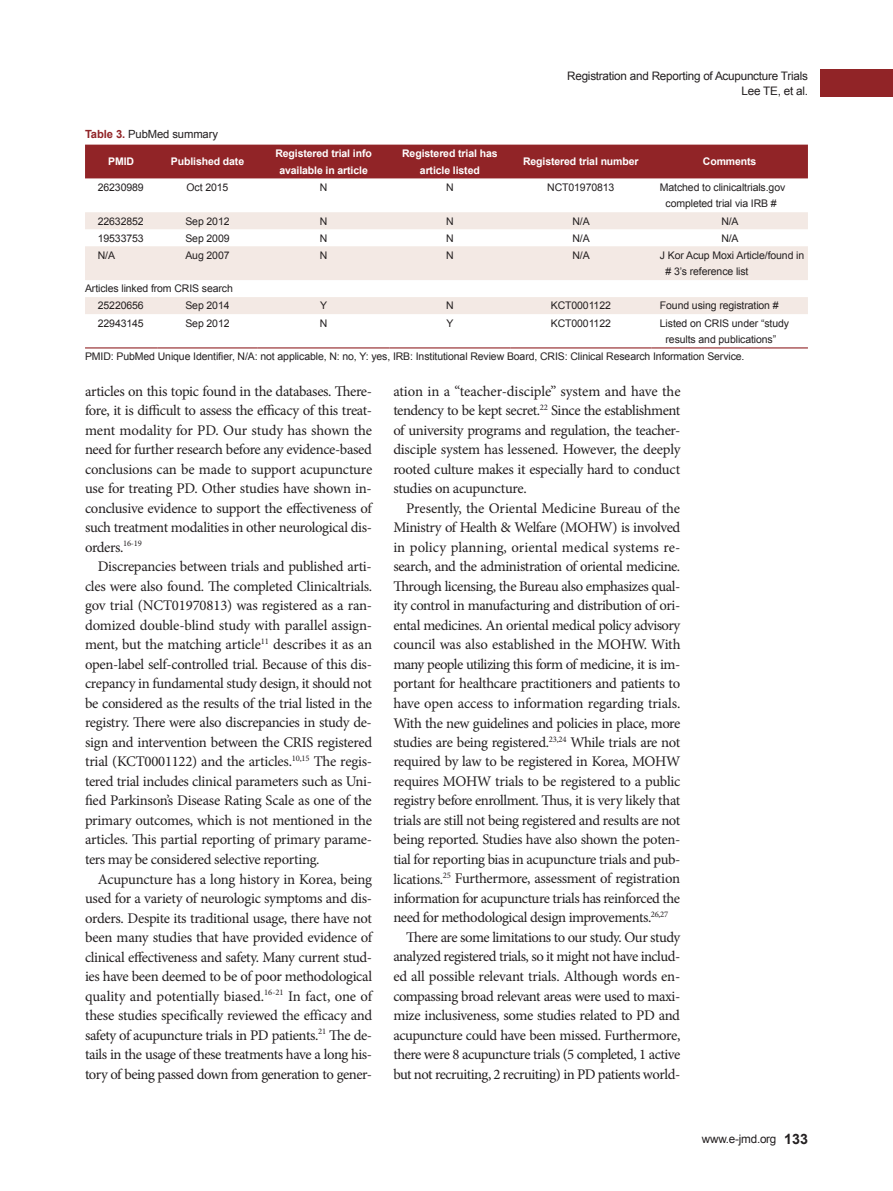
<style>
.page{position:relative;width:893px;height:1191px;background:#fff}
.page>*{position:absolute;margin:0;border:0;box-sizing:border-box;transform-origin:0 0}
.t1{font:14.7px/19.5px "Minion Pro";letter-spacing:-.03em;color:#231f20;text-align:justify}
.t2{font:14.7px "Minion Pro";letter-spacing:-.005em;color:#231f20}
.t3{font:14.7px "Minion Pro";letter-spacing:.005em;color:#231f20}
.t4{font:11.7px/15px "Arial";letter-spacing:-.02em;color:#231f20;text-align:right}
.t5{font:11.25px "Arial";letter-spacing:-.01em;color:#231f20}
.t6{font:10.5px/16.5px "Arial";letter-spacing:-.01em;color:#231f20}
.t7{font:700 10.5px/16.5px "Arial";letter-spacing:-.01em;color:#fff;text-align:center}
.s1{font-weight:700;color:#912427}
.s2{font-weight:700;font-size:14.25px}
</style>
<div class="page">
<div style="left:821px;top:69px;width:72px;height:28px;background:#912427"></div>
<div style="left:85px;top:145px;width:723px;height:33px;background:#912427"></div>
<svg style="left:85px;top:212px;width:723px;height:102px;fill:#f3e9e4"></svg>
<hr style="left:85px;top:347px;width:72px;height:1px;background:#912427">
<hr style="left:157px;top:347px;width:101px;height:1px;background:#912427">
<hr style="left:258px;top:347px;width:131px;height:1px;background:#912427">
<hr style="left:389px;top:347px;width:121px;height:1px;background:#912427">
<hr style="left:510px;top:347px;width:141px;height:1px;background:#912427">
<hr style="left:651px;top:347px;width:157px;height:1px;background:#912427">
<p class="t4" style="left:567px;top:68px;width:242px">Registration and Reporting of Acupuncture Trials<br>Lee TE, et al.</p>
<p class="t5" style="left:85px;top:127px;width:134px"><span class="s1">Table 3.</span> PubMed summary</p>
<p class="t7" style="left:108px;top:154px;width:27px">PMID</p>
<p class="t7" style="left:171px;top:154px;width:75px">Published date</p>
<p class="t7" style="left:275px;top:145px;width:98px">Registered trial info available in article</p>
<p class="t7" style="left:402px;top:145px;width:97px">Registered trial has article listed</p>
<p class="t7" style="left:523px;top:154px;width:117px">Registered trial number</p>
<p class="t7" style="left:703px;top:154px;width:55px">Comments</p>
<p class="t6" style="left:98px;top:179px;width:47px">26230989</p>
<p class="t6" style="left:187px;top:179px;width:43px">Oct 2015</p>
<p class="t6" style="left:320px;top:179px;width:9px">N</p>
<p class="t6" style="left:446px;top:179px;width:9px">N</p>
<p class="t6" style="left:547px;top:179px;width:69px">NCT01970813</p>
<p class="t6" style="left:660px;top:179px;width:127px;text-align:center">Matched to clinicaltrials.gov completed trial via IRB #</p>
<p class="t6" style="left:98px;top:213px;width:47px">22632852</p>
<p class="t6" style="left:185px;top:213px;width:46px">Sep 2012</p>
<p class="t6" style="left:320px;top:213px;width:9px">N</p>
<p class="t6" style="left:446px;top:213px;width:9px">N</p>
<p class="t6" style="left:572px;top:213px;width:19px">N/A</p>
<p class="t6" style="left:721px;top:213px;width:19px">N/A</p>
<p class="t6" style="left:98px;top:230px;width:47px">19533753</p>
<p class="t6" style="left:185px;top:230px;width:46px">Sep 2009</p>
<p class="t6" style="left:320px;top:230px;width:9px">N</p>
<p class="t6" style="left:446px;top:230px;width:9px">N</p>
<p class="t6" style="left:572px;top:230px;width:19px">N/A</p>
<p class="t6" style="left:721px;top:230px;width:19px">N/A</p>
<p class="t6" style="left:98px;top:247px;width:19px">N/A</p>
<p class="t6" style="left:185px;top:247px;width:46px">Aug 2007</p>
<p class="t6" style="left:320px;top:247px;width:9px">N</p>
<p class="t6" style="left:446px;top:247px;width:9px">N</p>
<p class="t6" style="left:572px;top:247px;width:19px">N/A</p>
<p class="t6" style="left:665px;top:247px;width:140px;text-indent:-6px">J Kor Acup Moxi Article/found in # 3’s reference list</p>
<p class="t6" style="left:98px;top:280px;width:137px;line-height:17px;text-indent:-13px">Articles linked from CRIS search<br>25220656</p>
<p class="t6" style="left:185px;top:297px;width:46px">Sep 2014</p>
<p class="t6" style="left:320px;top:297px;width:9px">Y</p>
<p class="t6" style="left:446px;top:297px;width:9px">N</p>
<p class="t6" style="left:551px;top:297px;width:62px">KCT0001122</p>
<p class="t6" style="left:660px;top:297px;width:120px">Found using registration #</p>
<p class="t6" style="left:98px;top:315px;width:47px">22943145</p>
<p class="t6" style="left:185px;top:315px;width:46px">Sep 2012</p>
<p class="t6" style="left:320px;top:315px;width:9px">N</p>
<p class="t6" style="left:446px;top:315px;width:9px">Y</p>
<p class="t6" style="left:551px;top:315px;width:62px">KCT0001122</p>
<p class="t6" style="left:660px;top:315px;width:131px">Listed on CRIS under “study</p>
<p class="t6" style="left:665px;top:331px;width:112px">results and publications”</p>
<p class="t6" style="left:85px;top:348px;width:661px">PMID: PubMed Unique Identifier, N/A: not applicable, N: no, Y: yes, IRB: Institutional Review Board, CRIS: Clinical Research Information Service.</p>
<p class="t1" style="left:85px;top:381px;width:289px">articles on this topic found in the databases. There&shy;fore, it is difficult to assess the efficacy of this treat&shy;ment modality for PD. Our study has shown the need for further research before any evidence-based conclusions can be made to support acupuncture use for treating PD. Other studies have shown in&shy;conclusive evidence to support the effectiveness of such treatment modalities in other neurological dis&shy;orders.<sup>16-19</sup></p>
<p class="t1" style="left:85px;top:557px;width:289px;text-indent:13px">Discrepancies between trials and published arti&shy;cles were also found. The completed Clinicaltrials. gov trial (NCT01970813) was registered as a ran&shy;domized double-blind study with parallel assign&shy;ment, but the matching article<sup>11</sup> describes it as an open-label self-controlled trial. Because of this dis&shy;crepancy in fundamental study design, it should not be considered as the results of the trial listed in the registry. There were also discrepancies in study de&shy;sign and intervention between the CRIS registered trial (KCT0001122) and the articles.<sup>10,15</sup> The regis&shy;tered trial includes clinical parameters such as Uni&shy;fied Parkinson’s Disease Rating Scale as one of the primary outcomes, which is not mentioned in the articles. This partial reporting of primary parame&shy;ters may be considered selective reporting.</p>
<p class="t1" style="left:85px;top:869px;width:289px;text-indent:13px">Acupuncture has a long history in Korea, being used for a variety of neurologic symptoms and dis&shy;orders. Despite its traditional usage, there have not been many studies that have provided evidence of clinical effectiveness and safety. Many current stud&shy;ies have been deemed to be of poor methodological quality and potentially biased.<sup>16-21</sup> In fact, one of these studies specifically reviewed the efficacy and safety of acupuncture trials in PD patients.<sup>21</sup> The de&shy;tails in the usage of these treatments have a long his&shy;tory of being passed down from generation to gener-</p>
<p class="t1" style="left:393px;top:381px;width:289px">ation in a “teacher-disciple” system and have the tendency to be kept secret.<sup>22</sup> Since the establishment of university programs and regulation, the teacher&shy;disciple system has lessened. However, the deeply rooted culture makes it especially hard to conduct studies on acupuncture.</p>
<p class="t2" style="left:406px;top:498px;width:275px">Presently, the Oriental Medicine Bureau of the</p>
<p class="t1" style="left:393px;top:518px;width:288px">Ministry of Health &amp; Welfare (MOHW) is involved</p>
<p class="t3" style="left:393px;top:537px;width:288px">in policy planning, oriental medical systems re-</p>
<p class="t1" style="left:393px;top:557px;width:288px">search, and the administration of oriental medicine.</p>
<p class="t1" style="left:393px;top:576px;width:289px">Through licensing, the Bureau also emphasizes qual-</p>
<p class="t1" style="left:393px;top:596px;width:288px">ity control in manufacturing and distribution of ori-</p>
<p class="t1" style="left:393px;top:615px;width:289px">ental medicines. An oriental medical policy advisory</p>
<p class="t1" style="left:393px;top:635px;width:289px">council was also established in the MOHW. With</p>
<p class="t1" style="left:393px;top:654px;width:289px">many people utilizing this form of medicine, it is im-</p>
<p class="t1" style="left:393px;top:674px;width:288px">portant for healthcare practitioners and patients to</p>
<p class="t2" style="left:393px;top:693px;width:289px">have open access to information regarding trials.</p>
<p class="t1" style="left:393px;top:713px;width:288px">With the new guidelines and policies in place, more</p>
<p class="t1" style="left:393px;top:732px;width:289px">studies are being registered.<sup>23,24</sup> While trials are not</p>
<p class="t1" style="left:393px;top:752px;width:289px">required by law to be registered in Korea, MOHW</p>
<p class="t1" style="left:393px;top:771px;width:289px">requires MOHW trials to be registered to a public</p>
<p class="t1" style="left:393px;top:791px;width:289px">registry before enrollment. Thus, it is very likely that</p>
<p class="t1" style="left:393px;top:810px;width:289px">trials are still not being registered and results are not</p>
<p class="t1" style="left:393px;top:830px;width:289px">being reported. Studies have also shown the poten-</p>
<p class="t1" style="left:393px;top:849px;width:289px">tial for reporting bias in acupuncture trials and pub-</p>
<p class="t1" style="left:393px;top:869px;width:288px">lications.<sup>25</sup> Furthermore, assessment of registration</p>
<p class="t1" style="left:393px;top:888px;width:288px">information for acupuncture trials has reinforced the</p>
<p class="t1" style="left:393px;top:908px;width:276px">need for methodological design improvements.<sup>26,27</sup></p>
<p class="t1" style="left:406px;top:927px;width:276px">There are some limitations to our study. Our study</p>
<p class="t1" style="left:393px;top:947px;width:289px">analyzed registered trials, so it might not have includ-</p>
<p class="t1" style="left:393px;top:966px;width:289px">ed all possible relevant trials. Although words en-</p>
<p class="t1" style="left:393px;top:986px;width:288px">compassing broad relevant areas were used to maxi-</p>
<p class="t1" style="left:393px;top:1005px;width:288px">mize inclusiveness, some studies related to PD and</p>
<p class="t1" style="left:393px;top:1025px;width:289px">acupuncture could have been missed. Furthermore,</p>
<p class="t1" style="left:393px;top:1044px;width:289px">there were 8 acupuncture trials (5 completed, 1 active</p>
<p class="t1" style="left:393px;top:1064px;width:289px">but not recruiting, 2 recruiting) in PD patients world-</p>
<p class="t4" style="left:702px;top:1131px;width:108px">www.e-jmd.org <span class="s2">133</span></p>
</div>
